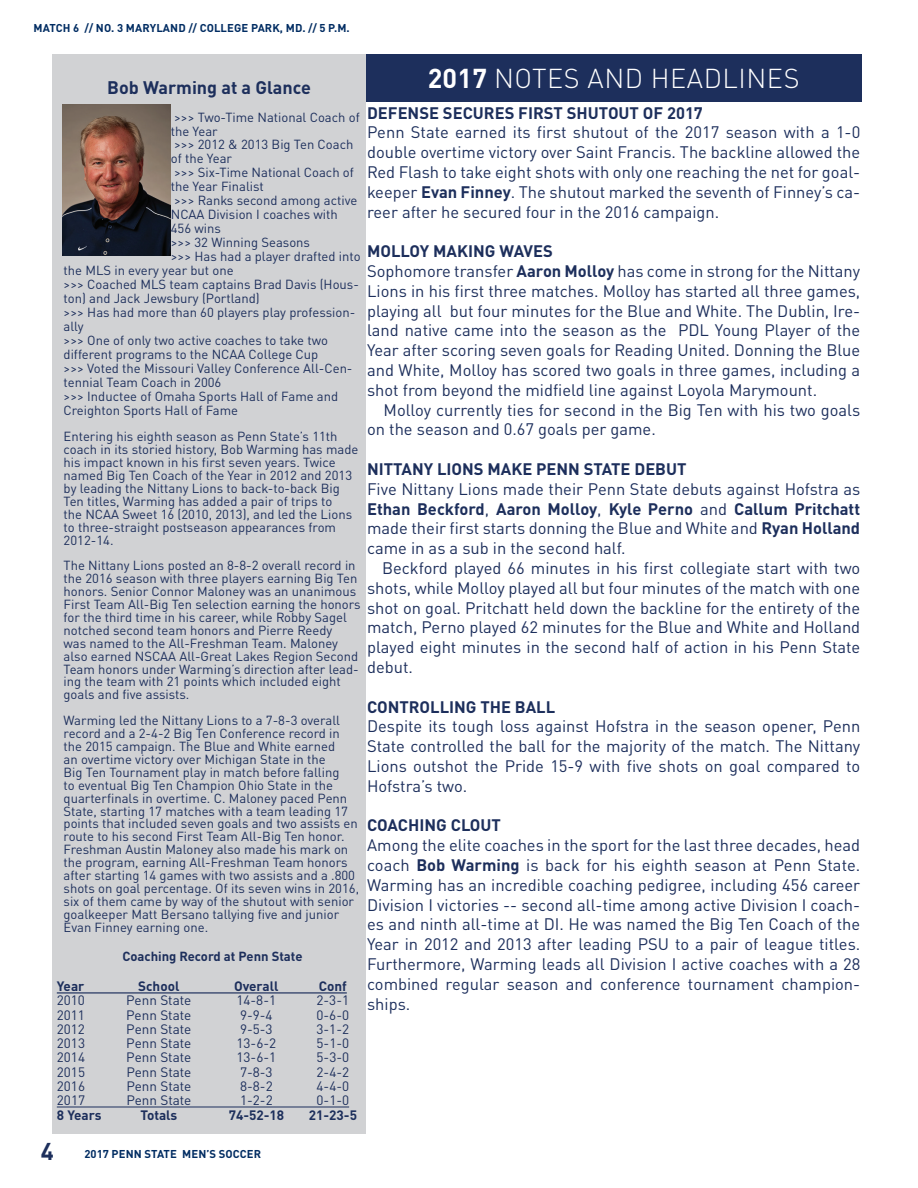
<style>
.page{position:relative;width:918px;height:1188px;background:#fff}
.page>*{position:absolute;margin:0;border:0;box-sizing:border-box;transform-origin:0 0}
.t1{font:300 27px "DIN Pro";letter-spacing:.02em;color:#fff}
.t2{font:700 24px "DIN Pro";color:#1d2f5c}
.t3{font:700 18px "DIN Pro";color:#1d2f5c}
.t4{font:16.5px/19.8px "DIN Pro";color:#1d2f5c;text-align:justify}
.t5{font:700 16.5px "DIN Pro";color:#1d2f5c}
.t6{font:13.5px "DIN Pro";color:#1d2f5c}
.t7{font:700 13.5px "DIN Pro";color:#1d2f5c}
.t8{font:13.05px/12.9px "DIN Pro";color:#1d2f5c}
.t9{font:700 13.05px "DIN Pro";color:#1d2f5c}
.t10{font:700 11.25px "DIN Pro";letter-spacing:.01em;color:#002c62}
.s1{font-weight:700}
</style>
<div class="page">
<div style="left:52px;top:54px;width:314px;height:1080px;background:#d1d2d4"></div>
<hr style="left:57px;top:992px;width:290px;height:2px;background:#1d2f5c">
<hr style="left:57px;top:1107px;width:292px;height:1px;background:#1d2f5c">
<img style="left:63px;top:104px;width:108px;height:152px">
<div style="left:366px;top:54px;width:496px;height:47px;background:#1d2f5c"></div>
<p class="t10" style="left:34px;top:18px;width:318px">MATCH 6 // NO. 3 MARYLAND // COLLEGE PARK, MD. // 5 P.M.</p>
<h1 class="t1" style="left:428px;top:57px;width:373px"><span class="s1">2017</span> NOTES AND HEADLINES</h1>
<h3 class="t3" style="left:107px;top:72px;width:205px">Bob Warming at a Glance</h3>
<p class="t8" style="left:174px;top:109px;width:187px">&gt;&gt;&gt; Two-Time National Coach of</p>
<p class="t8" style="left:171px;top:123px;width:48px">the Year</p>
<p class="t8" style="left:174px;top:137px;width:181px">&gt;&gt;&gt; 2012 &amp; 2013 Big Ten Coach</p>
<p class="t8" style="left:171px;top:151px;width:63px">of the Year</p>
<p class="t8" style="left:174px;top:165px;width:181px">&gt;&gt;&gt; Six-Time National Coach of</p>
<p class="t8" style="left:171px;top:179px;width:95px">the Year Finalist</p>
<p class="t8" style="left:174px;top:193px;width:185px">&gt;&gt;&gt; Ranks second among active</p>
<p class="t8" style="left:171px;top:207px;width:169px">NCAA Division I coaches with</p>
<p class="t8" style="left:171px;top:221px;width:52px">456 wins</p>
<p class="t8" style="left:171px;top:235px;width:141px">&gt;&gt;&gt; 32 Winning Seasons</p>
<p class="t8" style="left:171px;top:249px;width:191px">&gt;&gt;&gt; Has had a player drafted into</p>
<p class="t8" style="left:64px;top:263px;width:172px">the MLS in every year but one</p>
<p class="t8" style="left:64px;top:277px;width:297px">&gt;&gt;&gt; Coached MLS team captains Brad Davis (Hous-</p>
<p class="t8" style="left:64px;top:290px;width:198px">ton) and Jack Jewsbury (Portland)</p>
<p class="t8" style="left:64px;top:304px;width:293px">&gt;&gt;&gt; Has had more than 60 players play profession-</p>
<p class="t8" style="left:64px;top:318px;width:21px">ally</p>
<p class="t8" style="left:64px;top:332px;width:266px">&gt;&gt;&gt; One of only two active coaches to take two</p>
<p class="t8" style="left:64px;top:346px;width:256px">different programs to the NCAA College Cup</p>
<p class="t8" style="left:64px;top:360px;width:290px">&gt;&gt;&gt; Voted the Missouri Valley Conference All-Cen-</p>
<p class="t8" style="left:64px;top:374px;width:159px">tennial Team Coach in 2006</p>
<p class="t8" style="left:64px;top:388px;width:276px">&gt;&gt;&gt; Inductee of Omaha Sports Hall of Fame and</p>
<p class="t8" style="left:64px;top:402px;width:176px">Creighton Sports Hall of Fame</p>
<p class="t8" style="left:64px;top:429px;width:296px">Entering his eighth season as Penn State’s 11th coach in its storied history, Bob Warming has made his impact known in his first seven years. Twice named Big Ten Coach of the Year in 2012 and 2013 by leading the Nittany Lions to back-to-back Big Ten titles, Warming has added a pair of trips to<br>the NCAA Sweet 16 (2010, 2013), and led the Lions to three-straight postseason appearances from 2012-14.</p>
<p class="t8" style="left:64px;top:558px;width:299px">The Nittany Lions posted an 8-8-2 overall record in the 2016 season with three players earning Big Ten honors. Senior Connor Maloney was an unanimous First Team All-Big Ten selection earning the honors for the third time in his career, while Robby Sagel notched second team honors and Pierre Reedy<br>was named to the All-Freshman Team. Maloney also earned NSCAA All-Great Lakes Region Second Team honors under Warming’s direction after lead&shy;ing the team with 21 points which included eight goals and five assists.</p>
<p class="t8" style="left:64px;top:713px;width:297px">Warming led the Nittany Lions to a 7-8-3 overall record and a 2-4-2 Big Ten Conference record in the 2015 campaign. The Blue and White earned<br>an overtime victory over Michigan State in the<br>Big Ten Tournament play in match before falling<br>to eventual Big Ten Champion Ohio State in the quarterfinals in overtime. C. Maloney paced Penn State, starting 17 matches with a team leading 17 points that included seven goals and two assists en route to his second First Team All-Big Ten honor.<br>Freshman Austin Maloney also made his mark on the program, earning All-Freshman Team honors after starting 14 games with two assists and a .800 shots on goal percentage. Of its seven wins in 2016, six of them came by way of the shutout with senior goalkeeper Matt Bersano tallying five and junior Evan Finney earning one.</p>
<p class="t9" style="left:122px;top:946px;width:182px">Coaching Record at Penn State</p>
<p class="t7" style="left:57px;top:975px;width:29px">Year</p>
<p class="t7" style="left:138px;top:975px;width:43px">School</p>
<p class="t7" style="left:234px;top:975px;width:46px">Overall</p>
<p class="t7" style="left:319px;top:975px;width:30px">Conf</p>
<p class="t6" style="left:57px;top:990px;width:30px">2010</p>
<p class="t6" style="left:126px;top:990px;width:67px">Penn State</p>
<p class="t6" style="left:236px;top:990px;width:41px">14-8-1</p>
<p class="t6" style="left:317px;top:990px;width:34px">2-3-1</p>
<p class="t6" style="left:57px;top:1004px;width:30px">2011</p>
<p class="t6" style="left:126px;top:1004px;width:67px">Penn State</p>
<p class="t6" style="left:240px;top:1004px;width:34px">9-9-4</p>
<p class="t6" style="left:317px;top:1004px;width:34px">0-6-0</p>
<p class="t6" style="left:57px;top:1018px;width:30px">2012</p>
<p class="t6" style="left:126px;top:1018px;width:67px">Penn State</p>
<p class="t6" style="left:240px;top:1018px;width:34px">9-5-3</p>
<p class="t6" style="left:317px;top:1018px;width:34px">3-1-2</p>
<p class="t6" style="left:57px;top:1033px;width:30px">2013</p>
<p class="t6" style="left:126px;top:1033px;width:67px">Penn State</p>
<p class="t6" style="left:237px;top:1033px;width:41px">13-6-2</p>
<p class="t6" style="left:317px;top:1033px;width:34px">5-1-0</p>
<p class="t6" style="left:57px;top:1047px;width:30px">2014</p>
<p class="t6" style="left:126px;top:1047px;width:67px">Penn State</p>
<p class="t6" style="left:237px;top:1047px;width:41px">13-6-1</p>
<p class="t6" style="left:317px;top:1047px;width:34px">5-3-0</p>
<p class="t6" style="left:57px;top:1061px;width:30px">2015</p>
<p class="t6" style="left:126px;top:1061px;width:67px">Penn State</p>
<p class="t6" style="left:240px;top:1061px;width:34px">7-8-3</p>
<p class="t6" style="left:317px;top:1061px;width:34px">2-4-2</p>
<p class="t6" style="left:57px;top:1075px;width:30px">2016</p>
<p class="t6" style="left:126px;top:1075px;width:67px">Penn State</p>
<p class="t6" style="left:240px;top:1075px;width:34px">8-8-2</p>
<p class="t6" style="left:317px;top:1075px;width:34px">4-4-0</p>
<p class="t6" style="left:57px;top:1090px;width:30px">2017</p>
<p class="t6" style="left:126px;top:1090px;width:67px">Penn State</p>
<p class="t6" style="left:240px;top:1090px;width:34px">1-2-2</p>
<p class="t6" style="left:317px;top:1090px;width:34px">0-1-0</p>
<p class="t7" style="left:57px;top:1104px;width:46px">8 Years</p>
<p class="t7" style="left:140px;top:1104px;width:39px">Totals</p>
<p class="t7" style="left:229px;top:1104px;width:57px">74-52-18</p>
<p class="t7" style="left:309px;top:1104px;width:50px">21-23-5</p>
<p class="t5" style="left:367px;top:99px;width:337px">DEFENSE SECURES FIRST SHUTOUT OF 2017</p>
<p class="t4" style="left:367px;top:121px;width:495px">Penn State earned its first shutout of the 2017 season with a 1-0 double overtime victory over Saint Francis. The backline allowed the Red Flash to take eight shots with only one reaching the net for goal&shy;keeper <span class="s1">Evan Finney</span>. The shutout marked the seventh of Finney’s ca&shy;reer after he secured four in the 2016 campaign.</p>
<p class="t4" style="left:367px;top:240px;width:495px;text-align:left"><span class="s1">MOLLOY MAKING WAVES<br></span>Sophomore transfer <span class="s1">Aaron Molloy</span> has come in strong for the Nittany Lions in his first three matches. Molloy has started all three games, playing all but four minutes for the Blue and White. The Dublin, Ire&shy;land native came into the season as the PDL Young Player of the Year after scoring seven goals for Reading United. Donning the Blue and White, Molloy has scored two goals in three games, including a shot from beyond the midfield line against Loyola Marymount.</p>
<p class="t4" style="left:367px;top:398px;width:495px;text-indent:16px">Molloy currently ties for second in the Big Ten with his two goals on the season and 0.67 goals per game.</p>
<p class="t5" style="left:367px;top:455px;width:321px">NITTANY LIONS MAKE PENN STATE DEBUT</p>
<p class="t4" style="left:367px;top:477px;width:495px">Five Nittany Lions made their Penn State debuts against Hofstra as <span class="s1">Ethan Beckford</span>, <span class="s1">Aaron Molloy</span>, <span class="s1">Kyle Perno</span> and <span class="s1">Callum Pritchatt </span>made their first starts donning the Blue and White and <span class="s1">Ryan Holland </span>came in as a sub in the second half.</p>
<p class="t4" style="left:367px;top:557px;width:495px;text-indent:15px">Beckford played 66 minutes in his first collegiate start with two shots, while Molloy played all but four minutes of the match with one shot on goal. Pritchatt held down the backline for the entirety of the match, Perno played 62 minutes for the Blue and White and Holland played eight minutes in the second half of action in his Penn State debut.</p>
<p class="t5" style="left:367px;top:693px;width:190px">CONTROLLING THE BALL</p>
<p class="t4" style="left:367px;top:715px;width:495px">Despite its tough loss against Hofstra in the season opener, Penn State controlled the ball for the majority of the match. The Nittany Lions outshot the Pride 15-9 with five shots on goal compared to Hofstra’s two.</p>
<p class="t5" style="left:367px;top:812px;width:135px">COACHING CLOUT</p>
<p class="t4" style="left:367px;top:834px;width:495px">Among the elite coaches in the sport for the last three decades, head coach <span class="s1">Bob Warming</span> is back for his eighth season at Penn State.<br>Warming has an incredible coaching pedigree, including 456 career Division I victories -- second all-time among active Division I coach&shy;es and ninth all-time at DI. He was named the Big Ten Coach of the Year in 2012 and 2013 after leading PSU to a pair of league titles.<br>Furthermore, Warming leads all Division I active coaches with a 28 combined regular season and conference tournament champion&shy;ships.</p>
<h2 class="t2" style="left:41px;top:1132px;width:15px">4</h2>
<p class="t10" style="left:84px;top:1145px;width:178px">2017 PENN STATE MEN’S SOCCER</p>
</div>
